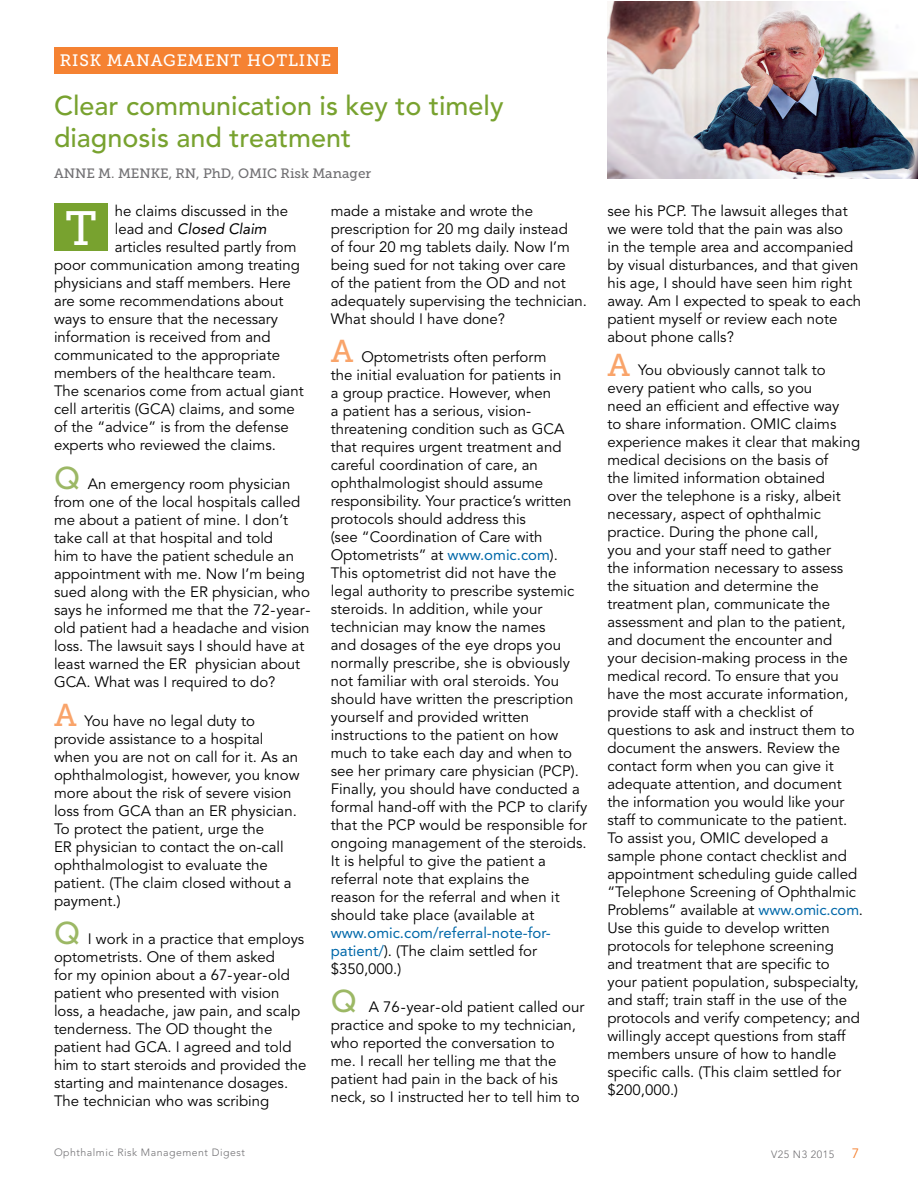
<style>
.page{position:relative;width:918px;height:1188px;background:#fff}
.page>*{position:absolute;margin:0;border:0;box-sizing:border-box;transform-origin:0 0}
.t1{font:48px "Museo Slab 500";color:#fff}
.t2{font:500 27px/31.5px "Avenir LT Std";color:#78a22f}
.t3{font:16.5px "Museo Slab 500";letter-spacing:.05em;color:#fff}
.t4{font:15px/18px "Avenir LT Std";color:#000}
.t5{font:15px/18px "Avenir LT Std";color:#0068a9}
.t6{font:italic 15px "Avenir LT Std";color:#000}
.t7{font:13.5px "Museo Slab 500";color:#717073}
.t8{font:13.5px "Avenir LT Std";color:#f58232}
.t9{font:300 10.5px "Avenir LT Std";letter-spacing:.05em;color:#717073}
.s1{font-style:normal}
.s2{font-family:"Museo Slab 500";font-size:31.5px;color:#9cb865}
.s3{font-family:"Museo Slab 500";font-size:31.5px;color:#f9a46a}
.s4{color:#0068a9}
.s5{color:#000}
</style>
<div class="page">
<div style="left:54px;top:47px;width:284px;height:27px;background:#f58232"></div>
<div style="left:54px;top:204px;width:54px;height:47px;background:#78a22f"></div>
<img style="left:608px;top:1px;width:310px;height:178px">
<p class="t3" style="left:60px;top:51px;width:273px">RISK MANAGEMENT HOTLINE</p>
<h2 class="t2" style="left:54px;top:91px;width:451px">Clear communication is key to timely diagnosis and treatment</h2>
<p class="t7" style="left:54px;top:166px;width:319px">ANNE M. MENKE, RN, PhD, OMIC Risk Manager</p>
<p class="t4" style="left:115px;top:203px;width:175px">he claims discussed in the</p>
<p class="t6" style="left:115px;top:220px;width:153px"><span class="s1">lead and</span> Closed Claim</p>
<p class="t4" style="left:115px;top:239px;width:183px">articles resulted partly from</p>
<p class="t4" style="left:54px;top:257px;width:248px">poor communication among treating</p>
<p class="t4" style="left:54px;top:275px;width:238px">physicians and staff members. Here</p>
<p class="t4" style="left:54px;top:293px;width:231px">are some recommendations about</p>
<p class="t4" style="left:54px;top:311px;width:226px">ways to ensure that the necessary</p>
<p class="t4" style="left:54px;top:329px;width:218px">information is received from and</p>
<p class="t4" style="left:54px;top:347px;width:228px">communicated to the appropriate</p>
<p class="t4" style="left:54px;top:365px;width:223px">members of the healthcare team.</p>
<p class="t4" style="left:54px;top:383px;width:251px">The scenarios come from actual giant</p>
<p class="t4" style="left:54px;top:401px;width:242px">cell arteritis (GCA) claims, and some</p>
<p class="t4" style="left:54px;top:419px;width:236px">of the “advice” is from the defense</p>
<p class="t4" style="left:54px;top:437px;width:223px">experts who reviewed the claims.</p>
<p class="t4" style="left:54px;top:475px;width:258px"><span class="s2">Q</span> An emergency room physician from one of the local hospitals called me about a patient of mine. I don’t take call at that hospital and told<br>him to have the patient schedule an appointment with me. Now I’m being sued along with the ER physician, who says he informed me that the 72-year&shy;old patient had a headache and vision loss. The lawsuit says I should have at least warned the ER physician about GCA. What was I required to do?</p>
<p class="t4" style="left:54px;top:712px;width:247px"><span class="s3">A</span> You have no legal duty to provide assistance to a hospital when you are not on call for it. As an ophthalmologist, however, you know more about the risk of severe vision loss from GCA than an ER physician.<br>To protect the patient, urge the<br>ER physician to contact the on-call ophthalmologist to evaluate the patient. (The claim closed without a payment.)</p>
<p class="t4" style="left:54px;top:930px;width:254px"><span class="s2">Q</span> I work in a practice that employs optometrists. One of them asked<br>for my opinion about a 67-year-old patient who presented with vision loss, a headache, jaw pain, and scalp tenderness. The OD thought the patient had GCA. I agreed and told him to start steroids and provided the starting and maintenance dosages.<br>The technician who was scribing</p>
<p class="t4" style="left:331px;top:203px;width:258px">made a mistake and wrote the prescription for 20 mg daily instead<br>of four 20 mg tablets daily. Now I’m being sued for not taking over care<br>of the patient from the OD and not adequately supervising the technician.<br>What should I have done?</p>
<p class="t4" style="left:331px;top:348px;width:258px"><span class="s3">A</span> Optometrists often perform<br>the initial evaluation for patients in<br>a group practice. However, when<br>a patient has a serious, vision&shy;threatening condition such as GCA that requires urgent treatment and careful coordination of care, an ophthalmologist should assume responsibility. Your practice’s written protocols should address this<br>(see “Coordination of Care with Optometrists” at <span class="s4">www.omic.com</span>).<br>This optometrist did not have the legal authority to prescribe systemic steroids. In addition, while your technician may know the names<br>and dosages of the eye drops you normally prescribe, she is obviously not familiar with oral steroids. You should have written the prescription yourself and provided written instructions to the patient on how much to take each day and when to see her primary care physician (PCP).<br>Finally, you should have conducted a formal hand-off with the PCP to clarify that the PCP would be responsible for ongoing management of the steroids.<br>It is helpful to give the patient a referral note that explains the<br>reason for the referral and when it should take place (available at</p>
<p class="t5" style="left:331px;top:924px;width:222px">www.omic.com/referral-note-for&shy;patient/<span class="s5">). (The claim settled for $350,000.)</span></p>
<p class="t4" style="left:331px;top:998px;width:255px"><span class="s2">Q</span> A 76-year-old patient called our practice and spoke to my technician, who reported the conversation to<br>me. I recall her telling me that the patient had pain in the back of his neck, so I instructed her to tell him to</p>
<h1 class="t1" style="left:65px;top:202px;width:33px">T</h1>
<p class="t4" style="left:607px;top:203px;width:255px">see his PCP. The lawsuit alleges that we were told that the pain was also<br>in the temple area and accompanied by visual disturbances, and that given his age, I should have seen him right away. Am I expected to speak to each patient myself or review each note about phone calls?</p>
<p class="t4" style="left:608px;top:361px;width:257px"><span class="s3">A</span> You obviously cannot talk to every patient who calls, so you<br>need an efficient and effective way<br>to share information. OMIC claims experience makes it clear that making medical decisions on the basis of<br>the limited information obtained<br>over the telephone is a risky, albeit necessary, aspect of ophthalmic practice. During the phone call,<br>you and your staff need to gather<br>the information necessary to assess the situation and determine the treatment plan, communicate the assessment and plan to the patient, and document the encounter and your decision-making process in the medical record. To ensure that you have the most accurate information, provide staff with a checklist of questions to ask and instruct them to document the answers. Review the contact form when you can give it adequate attention, and document the information you would like your staff to communicate to the patient.<br>To assist you, OMIC developed a sample phone contact checklist and appointment scheduling guide called “Telephone Screening of Ophthalmic Problems” available at <span class="s4">www.omic.com</span>.<br>Use this guide to develop written protocols for telephone screening<br>and treatment that are specific to<br>your patient population, subspecialty, and staff; train staff in the use of the protocols and verify competency; and willingly accept questions from staff members unsure of how to handle specific calls. (This claim settled for $200,000.)</p>
<p class="t9" style="left:54px;top:1146px;width:193px">Ophthalmic Risk Management Digest</p>
<p class="t9" style="left:771px;top:1149px;width:65px">V25 N3 2015</p>
<p class="t8" style="left:852px;top:1146px;width:9px">7</p>
</div>
